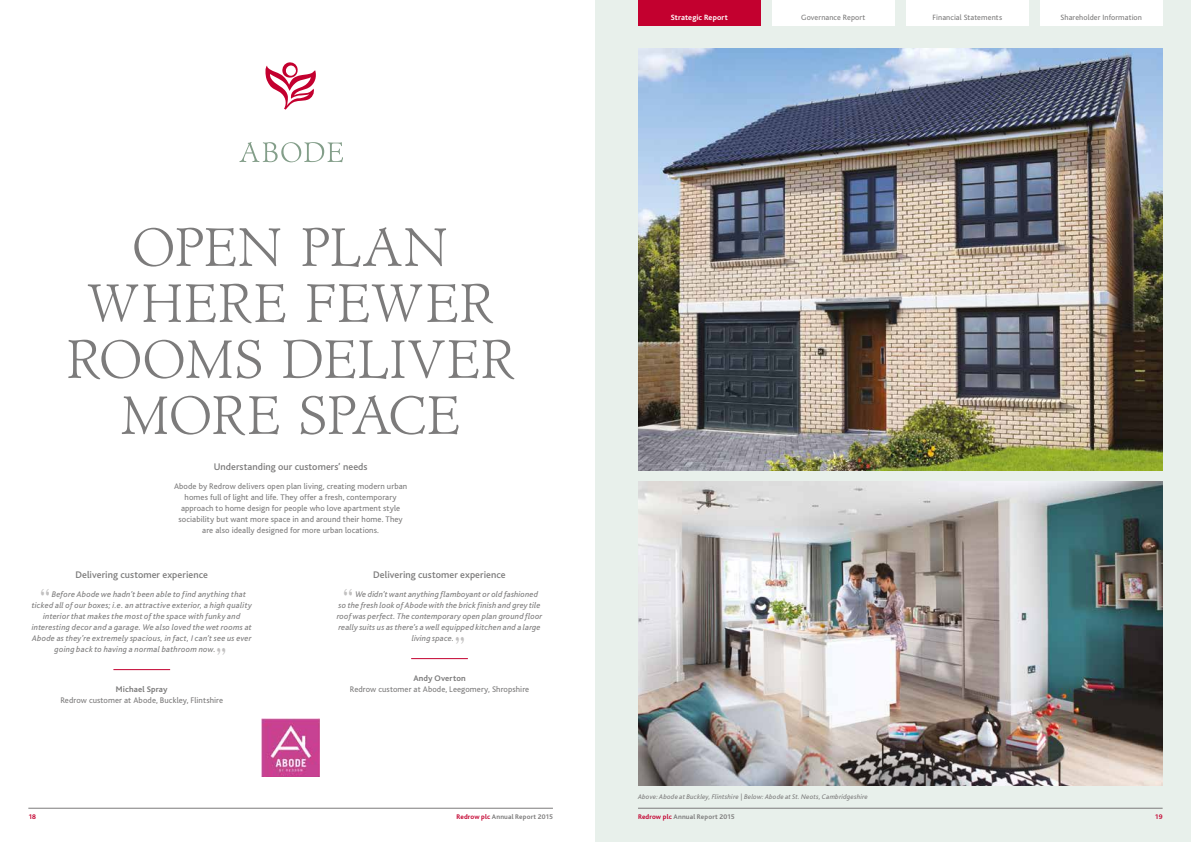
<style>
.page{position:relative;width:1191px;height:842px;background:#fff}
.page>*{position:absolute;margin:0;border:0;box-sizing:border-box;transform-origin:0 0}
.t1{font:30px "Administer Cg";color:#c2c1c1}
.t2{font:500 10px "Bliss";letter-spacing:.005em;color:#7c7b7b}
.t3{font:italic 8.5px "Bliss";letter-spacing:.02em;color:#7c7b7b}
.t4{font:8.5px/11px "Bliss";letter-spacing:.01em;color:#7c7b7b;text-align:center}
.t5{font:700 8.5px "Bliss";letter-spacing:.015em;color:#7c7b7b}
.t6{font:8px "Bliss";letter-spacing:.015em;color:#7c7b7b}
.t7{font:700 8px "Bliss";letter-spacing:.01em;color:#fff}
.t8{font:italic 7px "Bliss";letter-spacing:.02em;color:#7c7b7b}
.t9{font:700 7px "Bliss";letter-spacing:.02em;color:#7c7b7b}
.t10{font:700 7px "Bliss";color:#c3002f}
.s1{color:#c3002f}
</style>
<div class="page">
<div style="left:595px;top:0;width:596px;height:842px;background:#e8f0eb"></div>
<img style="left:262px;top:719px;width:57px;height:58px">
<svg style="left:265px;top:62px;width:51px;height:48px"></svg>
<hr style="left:113px;top:669px;width:57px;height:1px;background:#c3002f">
<img style="left:638px;top:48px;width:524px;height:423px">
<img style="left:638px;top:482px;width:524px;height:303px">
<hr style="left:411px;top:658px;width:57px;height:1px;background:#c3002f">
<svg style="left:239px;top:142px;width:104px;height:20px"></svg>
<svg style="left:134px;top:228px;width:146px;height:39px"></svg>
<svg style="left:302px;top:227px;width:144px;height:40px"></svg>
<svg style="left:88px;top:284px;width:50px;height:38px"></svg>
<svg style="left:144px;top:284px;width:141px;height:39px"></svg>
<svg style="left:307px;top:284px;width:186px;height:39px"></svg>
<svg style="left:68px;top:340px;width:193px;height:39px"></svg>
<svg style="left:283px;top:340px;width:231px;height:39px"></svg>
<svg style="left:122px;top:396px;width:157px;height:39px"></svg>
<svg style="left:301px;top:395px;width:157px;height:40px"></svg>
<div style="left:638px;top:0;width:122px;height:26px;background:#c3002f"></div>
<hr style="left:28px;top:808px;width:525px;height:1px;background:#7c7b7b">
<hr style="left:638px;top:808px;width:524px;height:1px;background:#7c7b7b">
<div style="left:772px;top:0;width:122px;height:26px;background:#fff"></div>
<div style="left:906px;top:0;width:122px;height:26px;background:#fff"></div>
<div style="left:1040px;top:0;width:122px;height:26px;background:#fff"></div>
<p class="t7" style="left:671px;top:14px;width:59px">Strategic Report</p>
<p class="t6" style="left:801px;top:13px;width:66px">Governance Report</p>
<p class="t6" style="left:932px;top:13px;width:71px">Financial Statements</p>
<p class="t6" style="left:1060px;top:13px;width:83px">Shareholder Information</p>
<p class="t2" style="left:214px;top:461px;width:155px">Understanding our customers’ needs</p>
<p class="t4" style="left:174px;top:481px;width:235px">Abode by Redrow delivers open plan living, creating modern urban homes full of light and life. They offer a fresh, contemporary approach to home design for people who love apartment style sociability but want more space in and around their home. They are also ideally designed for more urban locations.</p>
<p class="t2" style="left:75px;top:569px;width:134px">Delivering customer experience</p>
<p class="t2" style="left:373px;top:569px;width:134px">Delivering customer experience</p>
<h1 class="t1" style="left:38px;top:582px;width:16px">“</h1>
<p class="t3" style="left:52px;top:590px;width:196px">Before Abode we hadn’t been able to find anything that</p>
<p class="t3" style="left:32px;top:601px;width:222px">ticked all of our boxes; i.e. an attractive exterior, a high quality</p>
<p class="t3" style="left:43px;top:612px;width:199px">interior that makes the most of the space with funky and</p>
<p class="t3" style="left:32px;top:623px;width:221px">interesting decor and a garage. We also loved the wet rooms at</p>
<p class="t3" style="left:32px;top:634px;width:221px">Abode as they’re extremely spacious, in fact, I can’t see us ever</p>
<p class="t3" style="left:55px;top:645px;width:163px">going back to having a normal bathroom now.</p>
<h1 class="t1" style="left:214px;top:641px;width:16px">”</h1>
<p class="t5" style="left:116px;top:684px;width:53px">Michael Spray</p>
<p class="t4" style="left:60px;top:695px;width:164px">Redrow customer at Abode, Buckley, Flintshire</p>
<h1 class="t1" style="left:341px;top:582px;width:16px">“</h1>
<p class="t3" style="left:355px;top:590px;width:184px">We didn’t want anything flamboyant or old fashioned</p>
<p class="t3" style="left:338px;top:601px;width:203px">so the fresh look of Abode with the brick finish and grey tile</p>
<p class="t3" style="left:337px;top:612px;width:207px">roof was perfect. The contemporary open plan ground floor</p>
<p class="t3" style="left:338px;top:623px;width:204px">really suits us as there’s a well equipped kitchen and a large</p>
<p class="t3" style="left:412px;top:634px;width:44px">living space.</p>
<h1 class="t1" style="left:452px;top:630px;width:16px">”</h1>
<p class="t5" style="left:413px;top:673px;width:54px">Andy Overton</p>
<p class="t4" style="left:350px;top:684px;width:181px">Redrow customer at Abode, Leegomery, Shropshire</p>
<p class="t8" style="left:638px;top:793px;width:231px">Above: Abode at Buckley, Flintshire | Below: Abode at St. Neots, Cambridgeshire</p>
<p class="t10" style="left:28px;top:813px;width:9px">18</p>
<p class="t9" style="left:456px;top:813px;width:98px"><span class="s1">Redrow plc</span> Annual Report 2015</p>
<p class="t9" style="left:638px;top:813px;width:98px"><span class="s1">Redrow plc</span> Annual Report 2015</p>
<p class="t10" style="left:1154px;top:813px;width:9px">19</p>
</div>
